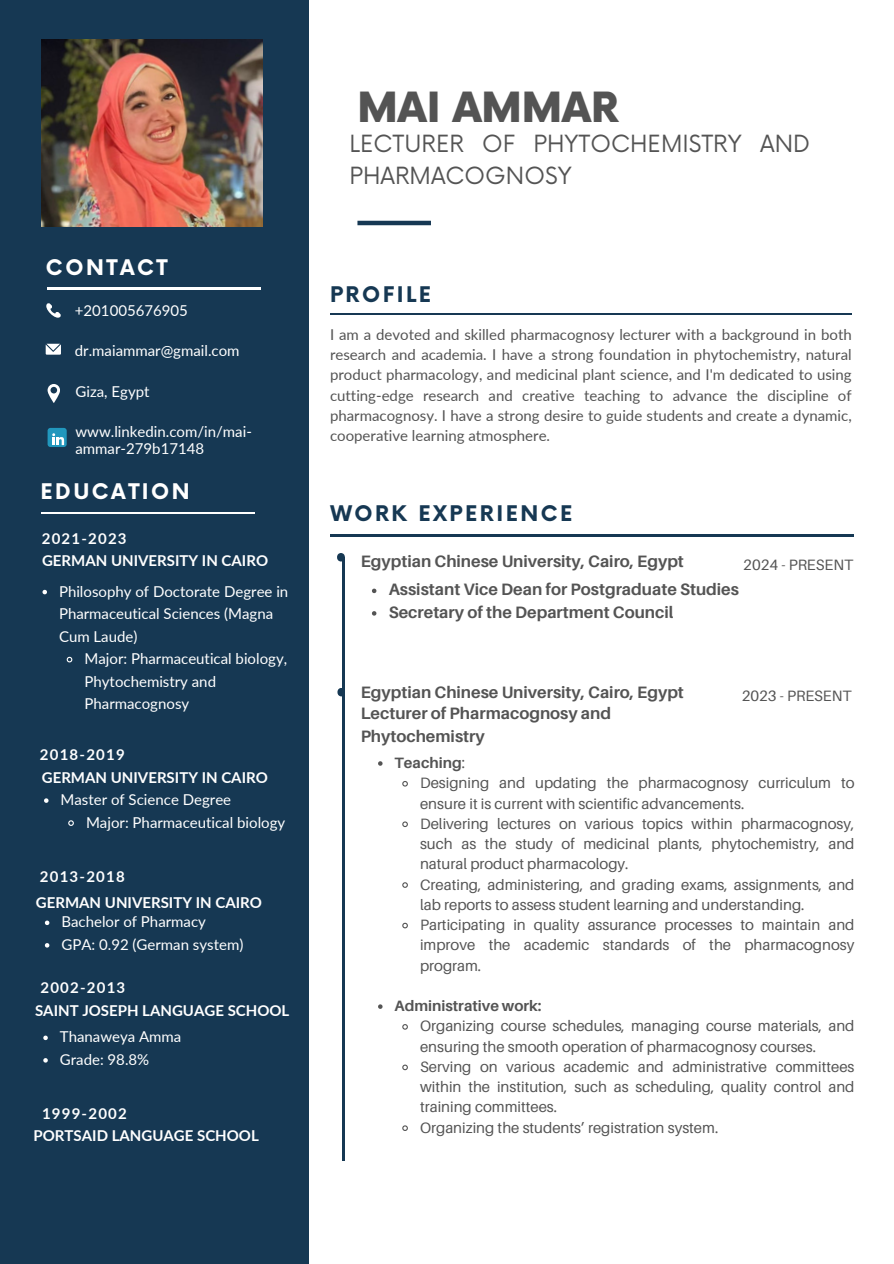
<style>
.page{position:relative;width:894px;height:1264px;background:#fff}
.page>*{position:absolute;margin:0;border:0;box-sizing:border-box;transform-origin:0 0}
.t1{font:900 40.5px "Now";color:#545454}
.t2{font:23.1px/31.5px "Now";color:#545454}
.t3{font:700 21px "Now";letter-spacing:.12em;color:#163853}
.t4{font:700 21px "Now";letter-spacing:.12em;color:#fff}
.t5{font:700 16.5px/22.5px "Aileron";color:#545454}
.t6{font:15px/20.2px "Aileron";color:#545454}
.t7{font:15px/20.2px "Lato";color:#545454;text-align:justify}
.t8{font:15px/22.5px "Lato";color:#fff}
.t9{font:700 15px "Lato";color:#fff}
.t10{font:700 15px "Lato";letter-spacing:.08em;color:#fff}
.t11{font:700 15px "Aileron";color:#545454}
.s1{font-weight:400}
</style>
<div class="page">
<div style="left:0;top:0;width:309px;height:1263px;background:#163853"></div>
<hr style="left:357px;top:221px;width:74px;height:4px;background:#163853">
<svg style="left:46px;top:303px;width:15px;height:15px"></svg>
<svg style="left:46px;top:344px;width:15px;height:10px"></svg>
<svg style="left:48px;top:384px;width:12px;height:19px"></svg>
<hr style="left:47px;top:288px;width:213px;height:1px;background:#fff">
<hr style="left:41px;top:512px;width:214px;height:1px;background:#fff">
<hr style="left:330px;top:534px;width:523px;height:2px;background:#163853">
<hr style="left:330px;top:313px;width:521px;height:2px;background:#163853">
<svg style="left:337px;top:553px;width:8px;height:8px"></svg>
<hr style="left:342px;top:557px;width:2px;height:603px;background:#163853">
<div style="left:48px;top:428px;width:19px;height:19px;background:#2197bd;border-radius:3px"></div>
<svg style="left:52px;top:433px;width:12px;height:12px"></svg>
<img style="left:42px;top:39px;width:220px;height:187px">
<svg style="left:42px;top:590px;width:5px;height:4px"></svg>
<svg style="left:66px;top:656px;width:7px;height:7px"></svg>
<svg style="left:45px;top:920px;width:4px;height:5px"></svg>
<svg style="left:45px;top:943px;width:4px;height:4px"></svg>
<svg style="left:378px;top:761px;width:4px;height:4px"></svg>
<svg style="left:402px;top:781px;width:6px;height:6px"></svg>
<svg style="left:402px;top:821px;width:6px;height:7px"></svg>
<svg style="left:402px;top:882px;width:6px;height:6px"></svg>
<svg style="left:402px;top:922px;width:6px;height:7px"></svg>
<svg style="left:378px;top:1004px;width:4px;height:4px"></svg>
<svg style="left:402px;top:1024px;width:6px;height:6px"></svg>
<svg style="left:402px;top:1064px;width:6px;height:7px"></svg>
<svg style="left:402px;top:1125px;width:6px;height:6px"></svg>
<svg style="left:44px;top:798px;width:4px;height:4px"></svg>
<svg style="left:68px;top:820px;width:6px;height:6px"></svg>
<svg style="left:43px;top:1035px;width:5px;height:5px"></svg>
<svg style="left:43px;top:1058px;width:5px;height:4px"></svg>
<svg style="left:372px;top:588px;width:4px;height:5px"></svg>
<svg style="left:372px;top:611px;width:4px;height:4px"></svg>
<svg style="left:337px;top:688px;width:8px;height:8px"></svg>
<p class="t4" style="left:46px;top:256px;width:123px">CONTACT</p>
<p class="t8" style="left:75px;top:299px;width:115px">+201005676905</p>
<p class="t8" style="left:75px;top:339px;width:166px">dr.maiammar@gmail.com</p>
<p class="t8" style="left:75px;top:380px;width:75px">Giza, Egypt</p>
<h5 class="t8" style="left:75px;top:423px;width:178px;line-height:16.8px">www.linkedin.com/in/mai&shy;ammar-279b17148</h5>
<p class="t4" style="left:40px;top:479px;width:151px">EDUCATION</p>
<h2 class="t10" style="left:42px;top:529px;width:86px">2021-2023</h2>
<p class="t9" style="left:42px;top:551px;width:227px">GERMAN UNIVERSITY IN CAIRO</p>
<p class="t8" style="left:59px;top:579px;width:231px">Philosophy of Doctorate Degree in<br>Pharmaceutical Sciences (Magna<br>Cum Laude)</p>
<p class="t8" style="left:84px;top:647px;width:204px">Major: Pharmaceutical biology,<br>Phytochemistry and<br>Pharmacognosy</p>
<h6 class="t10" style="left:40px;top:745px;width:86px">2018-2019</h6>
<h1 class="t9" style="left:42px;top:767px;width:227px">GERMAN UNIVERSITY IN CAIRO</h1>
<h3 class="t8" style="left:60px;top:788px;width:172px">Master of Science Degree</h3>
<p class="t8" style="left:86px;top:810px;width:201px">Major: Pharmaceutical biology</p>
<h2 class="t10" style="left:40px;top:867px;width:86px">2013-2018</h2>
<p class="t9" style="left:36px;top:893px;width:227px">GERMAN UNIVERSITY IN CAIRO</p>
<p class="t8" style="left:61px;top:910px;width:146px">Bachelor of Pharmacy</p>
<p class="t8" style="left:61px;top:932px;width:183px">GPA: 0.92 (German system)</p>
<h2 class="t10" style="left:40px;top:978px;width:86px">2002-2013</h2>
<h6 class="t9" style="left:35px;top:1000px;width:256px">SAINT JOSEPH LANGUAGE SCHOOL</h6>
<h5 class="t8" style="left:60px;top:1025px;width:123px">Thanaweya Amma</h5>
<p class="t8" style="left:60px;top:1047px;width:91px">Grade: 98.8%</p>
<p class="t10" style="left:42px;top:1104px;width:86px">1999-2002</p>
<h6 class="t9" style="left:33px;top:1126px;width:227px">PORTSAID LANGUAGE SCHOOL</h6>
<h2 class="t1" style="left:357px;top:85px;width:263px">MAI AMMAR</h2>
<p class="t2" style="left:349px;top:129px;width:462px">LECTURER OF PHYTOCHEMISTRY AND<br>PHARMACOGNOSY</p>
<h6 class="t3" style="left:330px;top:283px;width:102px">PROFILE</h6>
<p class="t7" style="left:330px;top:324px;width:523px">I am a devoted and skilled pharmacognosy lecturer with a background in both research and academia. I have a strong foundation in phytochemistry, natural product pharmacology, and medicinal plant science, and I'm dedicated to using cutting-edge research and creative teaching to advance the discipline of pharmacognosy. I have a strong desire to guide students and create a dynamic, cooperative learning atmosphere.</p>
<p class="t3" style="left:330px;top:502px;width:243px">WORK EXPERIENCE</p>
<h6 class="t5" style="left:360px;top:549px;width:324px">Egyptian Chinese University, Cairo, Egypt</h6>
<p class="t6" style="left:743px;top:554px;width:111px">2024 - PRESENT</p>
<p class="t5" style="left:388px;top:578px;width:352px">Assistant Vice Dean for Postgraduate Studies</p>
<p class="t5" style="left:388px;top:600px;width:286px">Secretary of the Department Council</p>
<p class="t5" style="left:360px;top:680px;width:324px">Egyptian Chinese University, Cairo, Egypt</p>
<p class="t6" style="left:741px;top:685px;width:111px">2023 - PRESENT</p>
<h6 class="t5" style="left:360px;top:702px;width:252px">Lecturer of Pharmacognosy and<br>Phytochemistry</h6>
<p class="t11" style="left:394px;top:753px;width:72px">Teaching<span class="s1">:</span></p>
<p class="t6" style="left:420px;top:772px;width:436px">Designing and updating the pharmacognosy curriculum to ensure it is current with scientific advancements.</p>
<p class="t6" style="left:420px;top:813px;width:436px;text-align:justify">Delivering lectures on various topics within pharmacognosy, such as the study of medicinal plants, phytochemistry, and natural product pharmacology.</p>
<h6 class="t6" style="left:420px;top:873px;width:436px">Creating, administering, and grading exams, assignments, and lab reports to assess student learning and understanding.</h6>
<p class="t6" style="left:420px;top:914px;width:436px;text-align:justify">Participating in quality assurance processes to maintain and improve the academic standards of the pharmacognosy program.</p>
<p class="t11" style="left:394px;top:996px;width:148px">Administrative work:</p>
<p class="t6" style="left:420px;top:1015px;width:436px">Organizing course schedules, managing course materials, and ensuring the smooth operation of pharmacognosy courses.</p>
<h6 class="t6" style="left:420px;top:1056px;width:436px;text-align:justify">Serving on various academic and administrative committees within the institution, such as scheduling, quality control and training committees.</h6>
<p class="t6" style="left:420px;top:1116px;width:299px">Organizing the students’ registration system.</p>
</div>
